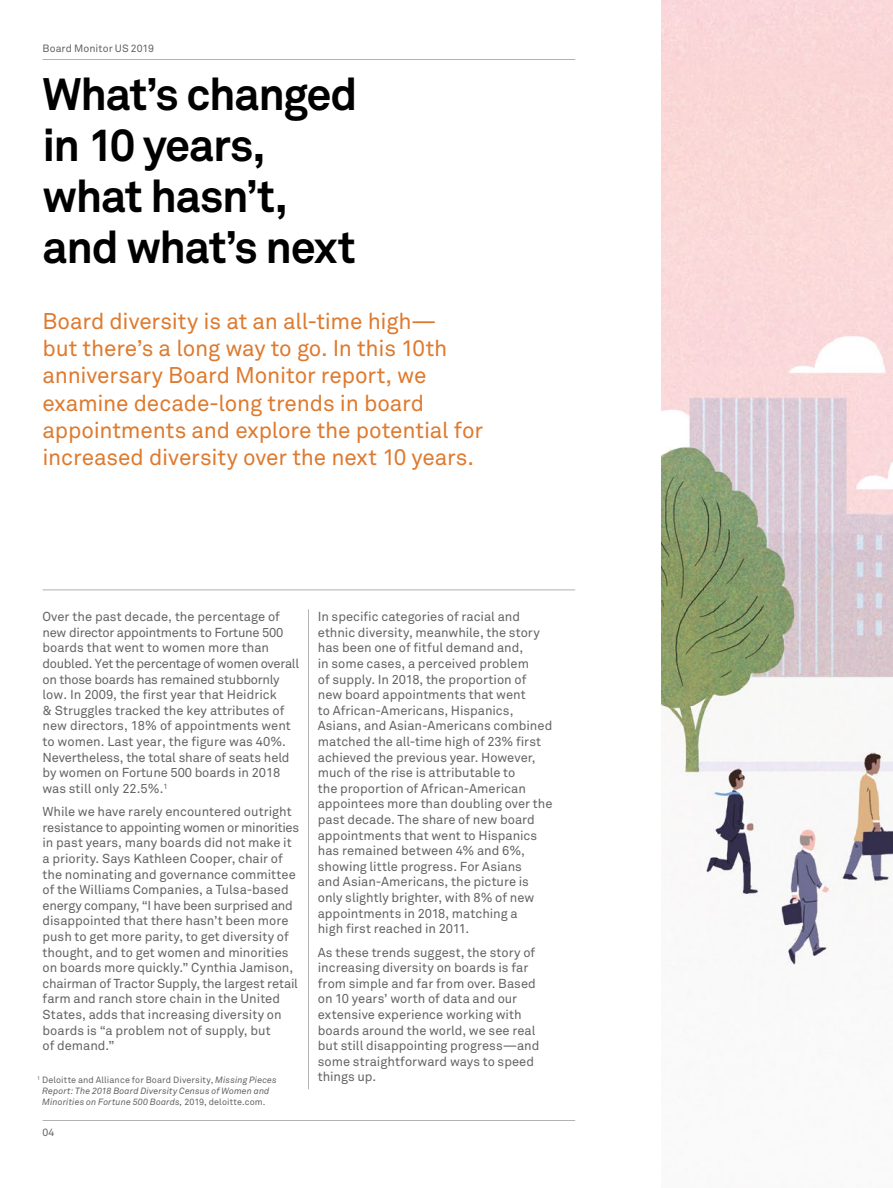
<style>
.page{position:relative;width:893px;height:1188px;background:#fff}
.page>*{position:absolute;margin:0;border:0;box-sizing:border-box;transform-origin:0 0}
.t1{font:700 45px/50.7px "Akkurat Pro";letter-spacing:-.03em;color:#000}
.t2{font:22.5px/27.3px "Akkurat Pro";letter-spacing:-.01em;color:#de7a2e}
.t3{font:12.9px/15.6px "Akkurat Pro";color:#646363}
.t4{font:10.5px "Akkurat Pro";letter-spacing:.005em;color:#646363}
.t5{font:italic 9px/10.8px "Akkurat Pro";letter-spacing:.01em;color:#646363}
.s1{font-style:normal}
</style>
<div class="page">
<img style="left:662px;top:0;width:231px;height:966px">
<hr style="left:308px;top:609px;width:1px;height:480px;background:#646363">
<hr style="left:43px;top:590px;width:532px;height:1px;background:#646363">
<hr style="left:43px;top:1120px;width:532px;height:1px;background:#646363">
<hr style="left:43px;top:59px;width:532px;height:1px;background:#646363">
<p class="t4" style="left:43px;top:42px;width:113px">Board Monitor US 2019</p>
<h1 class="t1" style="left:43px;top:70px;width:317px">What’s changed in 10 years, what hasn’t, and what’s next</h1>
<p class="t2" style="left:43px;top:308px;width:442px">Board diversity is at an all-time high—<br>but there’s a long way to go. In this 10th anniversary Board Monitor report, we examine decade-long trends in board appointments and explore the potential for increased diversity over the next 10 years.</p>
<p class="t3" style="left:43px;top:609px;width:258px">Over the past decade, the percentage of new director appointments to Fortune 500 boards that went to women more than doubled. Yet the percentage of women overall on those boards has remained stubbornly low. In 2009, the first year that Heidrick<br>&amp; Struggles tracked the key attributes of new directors, 18% of appointments went to women. Last year, the figure was 40%.<br>Nevertheless, the total share of seats held by women on Fortune 500 boards in 2018 was still only 22.5%.<sup>1</sup></p>
<p class="t3" style="left:43px;top:804px;width:258px">While we have rarely encountered outright resistance to appointing women or minorities in past years, many boards did not make it a priority. Says Kathleen Cooper, chair of the nominating and governance committee of the Williams Companies, a Tulsa-based energy company, “I have been surprised and disappointed that there hasn’t been more push to get more parity, to get diversity of thought, and to get women and minorities on boards more quickly.” Cynthia Jamison, chairman of Tractor Supply, the largest retail farm and ranch store chain in the United States, adds that increasing diversity on boards is “a problem not of supply, but<br>of demand.”</p>
<p class="t5" style="left:42px;top:1075px;width:236px;text-indent:-5px"><sup>1</sup> <span class="s1">Deloitte and Alliance for Board Diversity,</span> Missing Pieces<br>Report: The 2018 Board Diversity Census of Women and<br>Minorities on Fortune 500 Boards, <span class="s1">2019, deloitte.com.</span></p>
<p class="t4" style="left:43px;top:1126px;width:14px">04</p>
<p class="t3" style="left:318px;top:609px;width:236px">In specific categories of racial and ethnic diversity, meanwhile, the story has been one of fitful demand and,<br>in some cases, a perceived problem<br>of supply. In 2018, the proportion of new board appointments that went<br>to African-Americans, Hispanics, Asians, and Asian-Americans combined matched the all-time high of 23% first achieved the previous year. However, much of the rise is attributable to<br>the proportion of African-American appointees more than doubling over the past decade. The share of new board appointments that went to Hispanics has remained between 4% and 6%, showing little progress. For Asians<br>and Asian-Americans, the picture is only slightly brighter, with 8% of new appointments in 2018, matching a<br>high first reached in 2011.</p>
<p class="t3" style="left:318px;top:945px;width:223px">As these trends suggest, the story of increasing diversity on boards is far from simple and far from over. Based on 10 years’ worth of data and our extensive experience working with boards around the world, we see real but still disappointing progress—and some straightforward ways to speed things up.</p>
</div>
